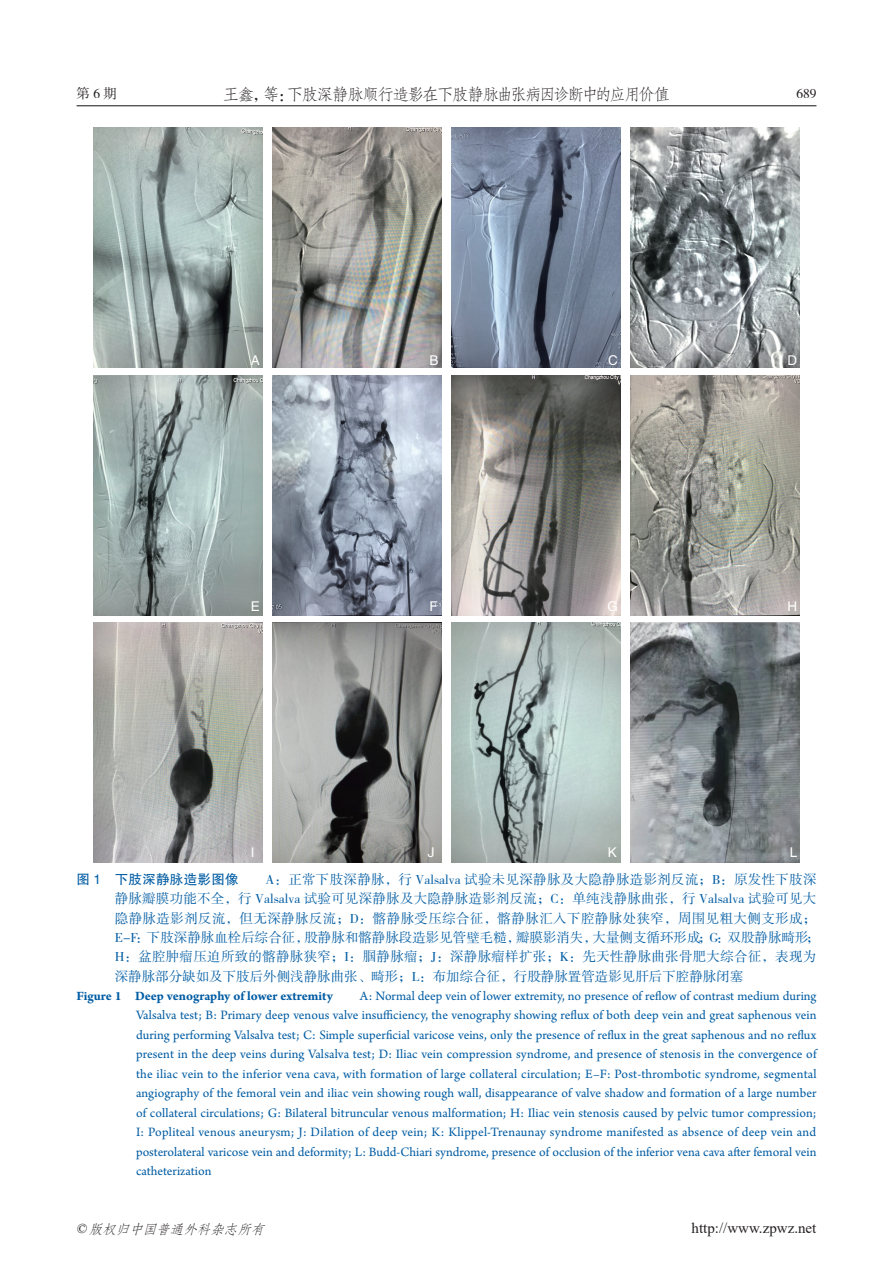
<style>
.page{position:relative;width:893px;height:1263px;background:#fff}
.page>*{position:absolute;margin:0;border:0;box-sizing:border-box;transform-origin:0 0}
.t1{font:16.5px "FZFSK GBK1 0";letter-spacing:-.095em;color:#231f20}
.t2{font:15px "Times New Roman";color:#231f20}
.t3{font:13.5px/19.5px "Arno Pro";color:#015ca3;text-align:justify}
.t4{font:13.5px/19.5px "FZSSK GBK1 0";letter-spacing:.015em;color:#015ca3}
.t5{font:italic 13.5px "FZFSK GBK1 0";color:#231f20}
.t6{font:13.5px "FZHTK GBK1 0";color:#fff}
.t7{font:13.5px "FZSSK GBK1 0";letter-spacing:.125em;color:#231f20}
.s1{font-family:"FZHTK GBK1 0"}
.s2{font-weight:700}
.s3{font-family:"Adobe Song Std";font-weight:300}
.s4{font-family:"Times New Roman"}
</style>
<div class="page">
<hr style="left:77px;top:105px;width:739px;height:1px;background:#231f20">
<img style="left:93px;top:128px;width:169px;height:240px">
<img style="left:272px;top:128px;width:170px;height:240px">
<img style="left:451px;top:128px;width:170px;height:240px">
<img style="left:630px;top:128px;width:170px;height:240px">
<img style="left:93px;top:375px;width:169px;height:240px">
<img style="left:272px;top:375px;width:170px;height:240px">
<img style="left:451px;top:375px;width:170px;height:240px">
<img style="left:630px;top:375px;width:170px;height:240px">
<img style="left:93px;top:623px;width:169px;height:240px">
<img style="left:272px;top:623px;width:170px;height:240px">
<img style="left:451px;top:623px;width:170px;height:240px">
<img style="left:630px;top:623px;width:170px;height:240px">
<p class="t7" style="left:77px;top:87px;width:42px">第6期</p>
<p class="t1" style="left:223px;top:85px;width:449px">王鑫，等：下肢深静脉顺行造影在下肢静脉曲张病因诊断中的应用价值</p>
<p class="t7" style="left:796px;top:87px;width:22px">689</p>
<p class="t6" style="left:251px;top:352px;width:10px">A</p>
<p class="t6" style="left:430px;top:352px;width:10px">B</p>
<p class="t6" style="left:608px;top:352px;width:11px">C</p>
<p class="t6" style="left:788px;top:352px;width:11px">D</p>
<p class="t6" style="left:251px;top:598px;width:10px">E</p>
<p class="t6" style="left:430px;top:598px;width:10px">F</p>
<p class="t6" style="left:607px;top:598px;width:12px">G</p>
<p class="t6" style="left:788px;top:598px;width:11px">H</p>
<p class="t6" style="left:251px;top:844px;width:5px">I</p>
<p class="t6" style="left:428px;top:844px;width:8px">J</p>
<p class="t6" style="left:608px;top:844px;width:10px">K</p>
<p class="t6" style="left:790px;top:844px;width:9px">L</p>
<p class="t4" style="left:115px;top:870px;width:706px;text-indent:-38px"><span class="s1">图 1　下肢深静脉造影图像　　</span>A：正常下肢深静脉，行 Valsalva 试验未见深静脉及大隐静脉造影剂反流；B：原发性下肢深静脉瓣膜功能不全，行 Valsalva 试验可见深静脉及大隐静脉造影剂反流；C：单纯浅静脉曲张，行 Valsalva 试验可见大隐静脉造影剂反流，但无深静脉反流；D：髂静脉受压综合征，髂静脉汇入下腔静脉处狭窄，周围见粗大侧支形成；E-F：下肢深静脉血栓后综合征，股静脉和髂静脉段造影见管壁毛糙，瓣膜影消失，大量侧支循环形成；G：双股静脉畸形；H：盆腔肿瘤压迫所致的髂静脉狭窄；I：腘静脉瘤；J：深静脉瘤样扩张；K：先天性静脉曲张骨肥大综合征，表现为深静脉部分缺如及下肢后外侧浅静脉曲张、畸形；L：布加综合征，行股静脉置管造影见肝后下腔静脉闭塞</p>
<p class="t3" style="left:136px;top:987px;width:682px;text-indent:-60px"><span class="s2">Figure 1 Deep venography of lower extremity</span><span class="s3">　　</span>A: Normal deep vein of lower extremity, no presence of reflow of contrast medium during Valsalva test; B: Primary deep venous valve insufficiency, the venography showing reflux of both deep vein and great saphenous vein during performing Valsalva test; C: Simple superficial varicose veins, only the presence of reflux in the great saphenous and no reflux present in the deep veins during Valsalva test; D: Iliac vein compression syndrome, and presence of stenosis in the convergence of the iliac vein to the inferior vena cava, with formation of large collateral circulation; E–F: Post-thrombotic syndrome, segmental angiography of the femoral vein and iliac vein showing rough wall, disappearance of valve shadow and formation of a large number of collateral circulations; G: Bilateral bitruncular venous malformation; H: Iliac vein stenosis caused by pelvic tumor compression; I: Popliteal venous aneurysm; J: Dilation of deep vein; K: Klippel-Trenaunay syndrome manifested as absence of deep vein and posterolateral varicose vein and deformity; L: Budd-Chiari syndrome, presence of occlusion of the inferior vena cava after femoral vein catheterization</p>
<p class="t5" style="left:76px;top:1221px;width:194px"><span class="s4">©</span> 版权归中国普通外科杂志所有</p>
<p class="t2" style="left:692px;top:1217px;width:126px">http://www.zpwz.net</p>
</div>
